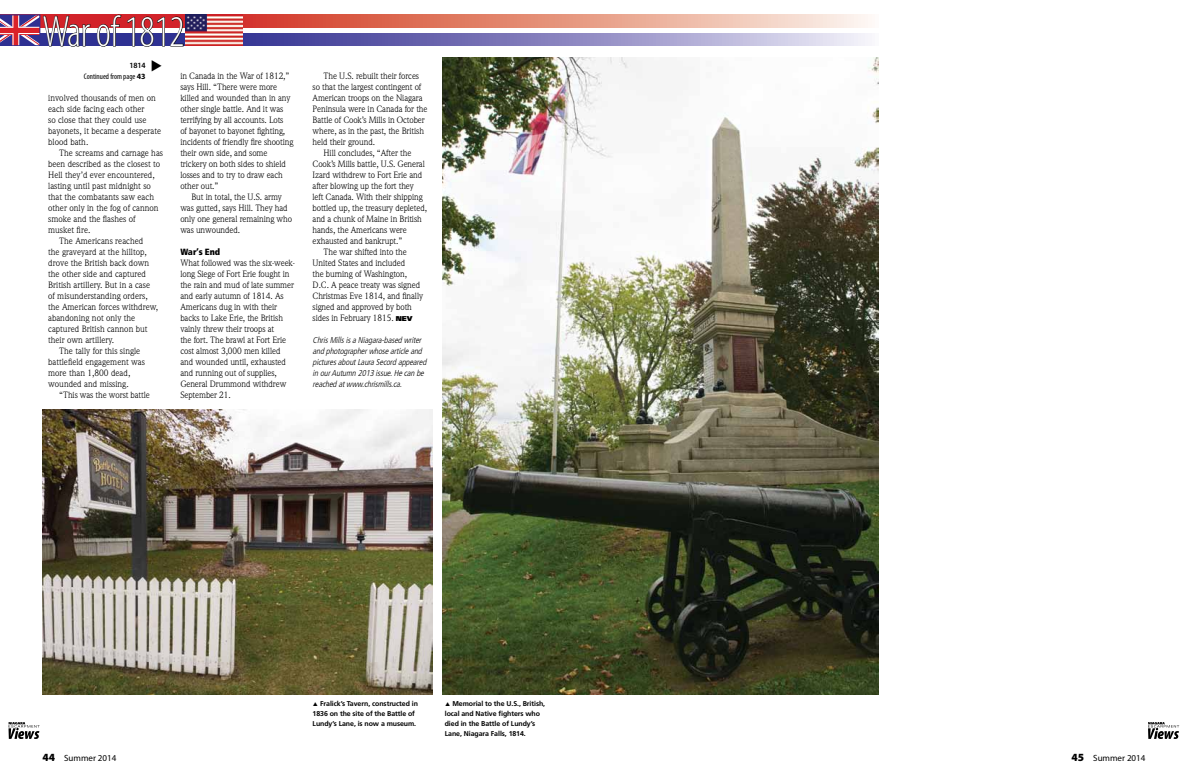
<style>
.page{position:relative;width:1188px;height:783px;background:#fff}
.page>*{position:absolute;margin:0;border:0;box-sizing:border-box;transform-origin:0 0}
.t1{font:300 condensed 44px "Myriad Pro";letter-spacing:-.01em;color:#fff}
.t2{font:9px/11px "Weidemann";letter-spacing:-.01em;color:#000}
.t3{font:9px "Myriad Pro";color:#000}
.t4{font:900 condensed 9px "Frutiger";color:#000}
.t5{font:italic 300 condensed 8.5px/11px "Frutiger";color:#000}
.t6{font:condensed 8px "Myriad Pro";color:#000}
.t7{font:600 8px "Myriad Pro";color:#000}
.t8{font:700 7px/10px "Frutiger";letter-spacing:-.01em;color:#000}
.s1{font-weight:700;font-stretch:normal}
.s2{font-family:"Frutiger";font-weight:900;font-size:7px}
.s3{font-weight:900;font-size:11px}
</style>
<div class="page">
<img style="left:442px;top:57px;width:436px;height:638px">
<img style="left:43px;top:409px;width:389px;height:286px">
<svg style="left:9px;top:722px;width:31px;height:17px"></svg>
<svg style="left:1148px;top:722px;width:31px;height:17px"></svg>
<svg style="left:184px;top:33px;width:684px;height:13px;background:#8d89c1"></svg>
<svg style="left:184px;top:15px;width:684px;height:12px;background:#e59482"></svg>
<img style="left:186px;top:15px;width:56px;height:31px">
<svg style="left:0;top:14px;width:184px;height:33px;background:#814568"></svg>
<h1 class="t1" style="left:43px;top:5px;width:144px">War of 1812</h1>
<p class="t7" style="left:129px;top:60px;width:18px">1814</p>
<p class="t6" style="left:84px;top:72px;width:63px">Continued from page <span class="s1">43</span></p>
<p class="t2" style="left:180px;top:70px;width:115px">in Canada in the War of 1812,” says Hill. “There were more killed and wounded than in any other single battle. And it was terrifying by all accounts. Lots<br>of bayonet to bayonet fighting, incidents of friendly fire shooting their own side, and some trickery on both sides to shield losses and to try to draw each other out.”</p>
<p class="t2" style="left:180px;top:191px;width:113px;text-indent:11px">But in total, the U.S. army was gutted, says Hill. They had only one general remaining who was unwounded.</p>
<p class="t4" style="left:180px;top:246px;width:41px">War’s End</p>
<p class="t2" style="left:180px;top:257px;width:116px">What followed was the six-week&shy;long Siege of Fort Erie fought in the rain and mud of late summer and early autumn of 1814. As<br>Americans dug in with their backs to Lake Erie, the British vainly threw their troops at<br>the fort. The brawl at Fort Erie cost almost 3,000 men killed and wounded until, exhausted and running out of supplies,<br>General Drummond withdrew<br>September 21.</p>
<p class="t2" style="left:48px;top:92px;width:114px">involved thousands of men on each side facing each other<br>so close that they could use bayonets, it became a desperate blood bath.</p>
<p class="t2" style="left:59px;top:147px;width:105px">The screams and carnage has</p>
<p class="t2" style="left:48px;top:158px;width:113px">been described as the closest to</p>
<p class="t2" style="left:48px;top:169px;width:108px">Hell they’d ever encountered,</p>
<p class="t2" style="left:48px;top:180px;width:104px">lasting until past midnight so</p>
<p class="t2" style="left:48px;top:191px;width:107px">that the combatants saw each</p>
<p class="t2" style="left:48px;top:202px;width:112px">other only in the fog of cannon</p>
<p class="t2" style="left:48px;top:213px;width:89px">smoke and the flashes of</p>
<p class="t2" style="left:48px;top:224px;width:44px">musket fire.</p>
<p class="t2" style="left:59px;top:235px;width:86px">The Americans reached</p>
<p class="t2" style="left:48px;top:246px;width:100px">the graveyard at the hilltop,</p>
<p class="t2" style="left:48px;top:257px;width:103px">drove the British back down</p>
<p class="t2" style="left:48px;top:268px;width:100px">the other side and captured</p>
<p class="t2" style="left:48px;top:279px;width:103px">British artillery. But in a case</p>
<p class="t2" style="left:48px;top:290px;width:101px">of misunderstanding orders,</p>
<p class="t2" style="left:48px;top:301px;width:111px">the American forces withdrew,</p>
<p class="t2" style="left:48px;top:312px;width:89px">abandoning not only the</p>
<p class="t2" style="left:48px;top:323px;width:101px">captured British cannon but</p>
<p class="t2" style="left:48px;top:334px;width:67px">their own artillery.</p>
<p class="t2" style="left:59px;top:345px;width:83px">The tally for this single</p>
<p class="t2" style="left:48px;top:356px;width:98px">battlefield engagement was</p>
<p class="t2" style="left:48px;top:367px;width:84px">more than 1,800 dead,</p>
<p class="t2" style="left:48px;top:378px;width:82px">wounded and missing.</p>
<p class="t2" style="left:59px;top:389px;width:92px">“This was the worst battle</p>
<p class="t2" style="left:324px;top:70px;width:97px">The U.S. rebuilt their forces</p>
<p class="t2" style="left:313px;top:81px;width:110px">so that the largest contingent of</p>
<p class="t2" style="left:313px;top:92px;width:111px">American troops on the Niagara</p>
<p class="t2" style="left:313px;top:103px;width:116px">Peninsula were in Canada for the</p>
<p class="t2" style="left:313px;top:114px;width:114px">Battle of Cook’s Mills in October</p>
<p class="t2" style="left:313px;top:125px;width:113px">where, as in the past, the British</p>
<p class="t2" style="left:313px;top:136px;width:64px">held their ground.</p>
<p class="t2" style="left:324px;top:147px;width:89px">Hill concludes, “After the</p>
<p class="t2" style="left:313px;top:158px;width:114px">Cook’s Mills battle, U.S. General</p>
<p class="t2" style="left:313px;top:169px;width:111px">Izard withdrew to Fort Erie and</p>
<p class="t2" style="left:313px;top:180px;width:103px">after blowing up the fort they</p>
<p class="t2" style="left:313px;top:191px;width:112px">left Canada. With their shipping</p>
<p class="t2" style="left:313px;top:202px;width:116px">bottled up, the treasury depleted,</p>
<p class="t2" style="left:313px;top:213px;width:111px">and a chunk of Maine in British</p>
<p class="t2" style="left:313px;top:224px;width:96px">hands, the Americans were</p>
<p class="t2" style="left:313px;top:235px;width:91px">exhausted and bankrupt.”</p>
<p class="t2" style="left:324px;top:246px;width:85px">The war shifted into the</p>
<p class="t2" style="left:313px;top:257px;width:94px">United States and included</p>
<p class="t2" style="left:313px;top:268px;width:96px">the burning of Washington,</p>
<p class="t2" style="left:313px;top:279px;width:109px">D.C. A peace treaty was signed</p>
<p class="t2" style="left:313px;top:290px;width:112px">Christmas Eve 1814, and finally</p>
<p class="t2" style="left:313px;top:301px;width:101px">signed and approved by both</p>
<p class="t2" style="left:313px;top:312px;width:102px">sides in February 1815. <span class="s2">NEV</span></p>
<p class="t5" style="left:313px;top:335px;width:117px">ChrisMillsisaNiagara-basedwriter andphotographerwhosearticleand picturesaboutLauraSecordappeared inourAutumn2013issue.Hecanbe reachedatwww.chrismills.ca.</p>
<p class="t8" style="left:313px;top:699px;width:107px">▲ Fralick’s Tavern, constructed in<br>1836 on the site of the Battle of<br>Lundy’s Lane, is now a museum.</p>
<p class="t8" style="left:445px;top:699px;width:102px">▲ Memorial to the U.S., British, local and Native fighters who died in the Battle of Lundy’s<br>Lane, Niagara Falls, 1814.</p>
<p class="t3" style="left:43px;top:752px;width:75px"><span class="s3">44</span> Summer 2014</p>
<p class="t3" style="left:1072px;top:752px;width:75px"><span class="s3">45</span> Summer 2014</p>
</div>
